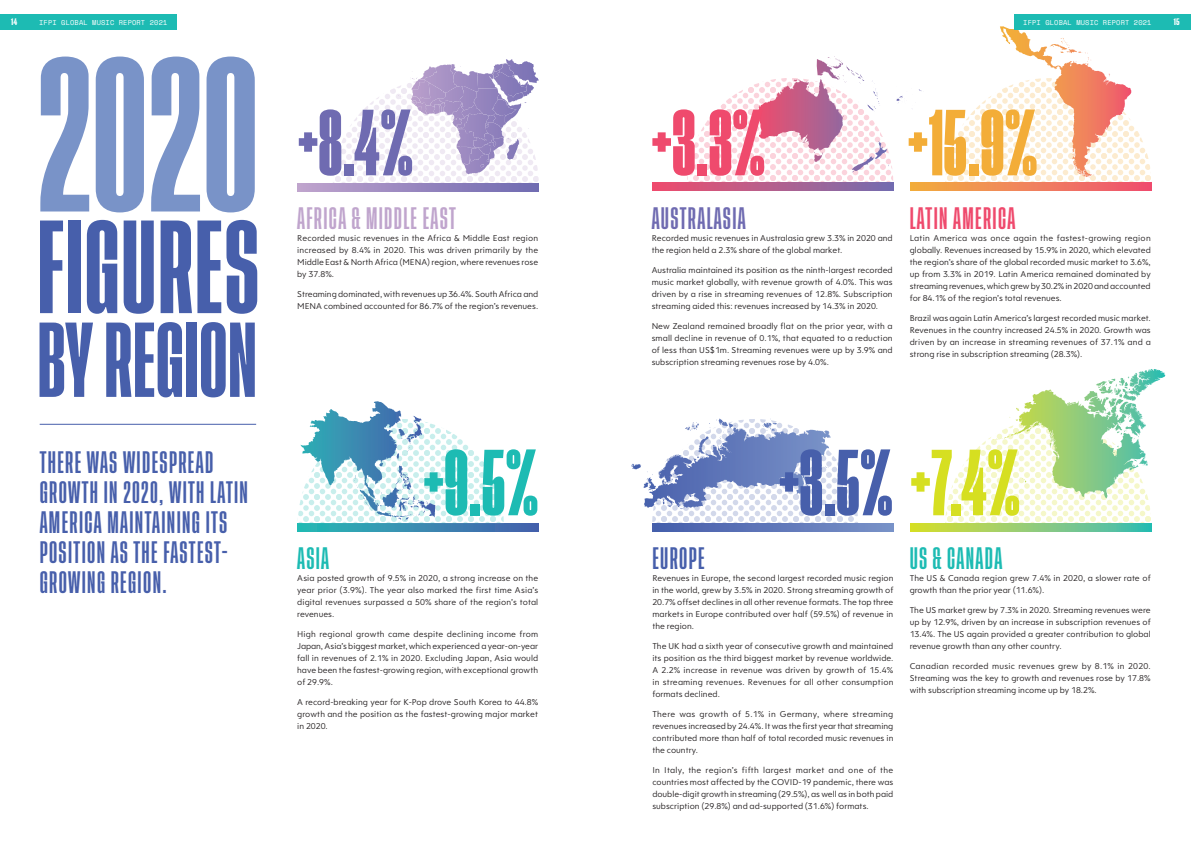
<style>
.page{position:relative;width:1191px;height:842px;background:#fff}
.page>*{position:absolute;margin:0;border:0;box-sizing:border-box;transform-origin:0 0}
.t1{font:700 162.9px "Tusker Grotesk 3700";color:#7993c8}
.t2{font:700 98px "Tusker Grotesk 3700";letter-spacing:.02em;color:#475fab}
.t3{font:700 78.6px "Tusker Grotesk 3700";letter-spacing:.01em;color:#475fab}
.Big_Number{font:69.3px "Tusker Grotesk 3800 Super";color:#475fab}
.Big_Number-2{font:69.3px "Tusker Grotesk 3800 Super";color:#f3ad38}
.Big_Number-3{font:69.3px "Tusker Grotesk 3800 Super";color:#1dbbb3}
.Big_Number-4{font:69.3px "Tusker Grotesk 3800 Super";color:#6f6bb1}
.Big_Number-5{font:69.3px "Tusker Grotesk 3800 Super";color:#ef4a6d}
.t4{font:600 23px/30px "Tusker Grotesk 3600";letter-spacing:.06em;color:#475fab}
.t5{font:600 23px "Tusker Grotesk 3600";letter-spacing:.06em;color:#c0a5cd}
.t6{font:600 23px "Tusker Grotesk 3600";letter-spacing:.06em;color:#1dbbb3}
.t7{font:600 23px "Tusker Grotesk 3600";letter-spacing:.06em;color:#ef4a6d}
.t8{font:600 23px "Tusker Grotesk 3600";letter-spacing:.06em;color:#6f6bb1}
.BODY{font:9px/12px "Clarika Pro Geo";color:#231f20;text-align:justify}
.t9{font:7px "Space Mono";letter-spacing:.02em;color:#fff}
.t10{font:600 7px "Tusker Grotesk 5600";color:#fff}
.s1{color:#d6df21}
</style>
<div class="page">
<hr style="left:40px;top:424px;width:216px;height:1px;background:#475fab">
<svg style="left:298px;top:523px;width:241px;height:9px;background:#388cb0"></svg>
<svg style="left:298px;top:419px;width:206px;height:104px"></svg>
<svg style="left:372px;top:401px;width:8px;height:12px"></svg>
<svg style="left:298px;top:183px;width:241px;height:9px;background:#9686be"></svg>
<svg style="left:333px;top:59px;width:206px;height:124px"></svg>
<div style="left:30px;top:14px;width:147px;height:16px;background:#1dbbb3"></div>
<div style="left:0;top:14px;width:28px;height:16px;background:#1dbbb3"></div>
<svg style="left:945px;top:78px;width:206px;height:104px"></svg>
<svg style="left:910px;top:182px;width:241px;height:9px;background:#f07f5a"></svg>
<svg style="left:1000px;top:26px;width:49px;height:40px"></svg>
<svg style="left:945px;top:419px;width:206px;height:104px"></svg>
<svg style="left:652px;top:182px;width:241px;height:9px;background:#b25e8d"></svg>
<svg style="left:910px;top:523px;width:241px;height:9px;background:#8ccc75"></svg>
<svg style="left:652px;top:523px;width:241px;height:9px;background:#5f77b8"></svg>
<svg style="left:1138px;top:369px;width:16px;height:13px"></svg>
<svg style="left:652px;top:419px;width:206px;height:104px"></svg>
<svg style="left:687px;top:56px;width:206px;height:126px"></svg>
<div style="left:1014px;top:14px;width:147px;height:16px;background:#1dbbb3"></div>
<div style="left:1162px;top:14px;width:29px;height:16px;background:#1dbbb3"></div>
<p class="t10" style="left:11px;top:18px;width:8px">14</p>
<p class="t9" style="left:39px;top:17px;width:130px">IFPI GLOBAL MUSIC REPORT 2021</p>
<p class="t9" style="left:1023px;top:17px;width:130px">IFPI GLOBAL MUSIC REPORT 2021</p>
<p class="t10" style="left:1173px;top:18px;width:7px">15</p>
<p class="t1" style="left:38px;top:40px;width:221px">2020</p>
<p class="t2" style="left:38px;top:210px;width:223px">FIGURES</p>
<p class="t3" style="left:38px;top:314px;width:221px">BY REGION</p>
<h2 class="t4" style="left:40px;top:448px;width:210px">THERE WAS WIDESPREAD<br>GROWTH IN 2020, WITH LATIN<br>AMERICA MAINTAINING ITS<br>POSITION AS THE FASTEST-<br>GROWING REGION.</h2>
<p class="Big_Number-4" style="left:298px;top:102px;width:117px">+8.4%</p>
<h2 class="t5" style="left:297px;top:204px;width:160px">AFRICA &amp; MIDDLE EAST</h2>
<p class="BODY" style="left:297px;top:232px;width:242px">Recorded music revenues in the Africa &amp; Middle East region increased by 8.4% in 2020. This was driven primarily by the Middle East &amp; North Africa (MENA) region, where revenues rose by 37.8%.</p>
<p class="BODY" style="left:297px;top:288px;width:242px">Streaming dominated, with revenues up 36.4%. South Africa and<br>MENA combined accounted for 86.7% of the region’s revenues.</p>
<p class="Big_Number-3" style="left:423px;top:442px;width:117px">+9.5%</p>
<h2 class="t6" style="left:297px;top:544px;width:33px">ASIA</h2>
<p class="BODY" style="left:297px;top:572px;width:242px">Asia posted growth of 9.5% in 2020, a strong increase on the year prior (3.9%). The year also marked the first time Asia’s digital revenues surpassed a 50% share of the region’s total revenues.</p>
<p class="BODY" style="left:297px;top:628px;width:242px">High regional growth came despite declining income from Japan, Asia’s biggest market, which experienced a year-on-year fall in revenues of 2.1% in 2020. Excluding Japan, Asia would have been the fastest-growing region, with exceptional growth of 29.9%.</p>
<p class="BODY" style="left:297px;top:696px;width:242px">A record-breaking year for K-Pop drove South Korea to 44.8% growth and the position as the fastest-growing major market in 2020.</p>
<p class="Big_Number-5" style="left:651px;top:102px;width:115px">+3.3%</p>
<h2 class="t8" style="left:651px;top:204px;width:96px">AUSTRALASIA</h2>
<p class="BODY" style="left:651px;top:232px;width:242px">Recorded music revenues in Australasia grew 3.3% in 2020 and the region held a 2.3% share of the global market.</p>
<p class="BODY" style="left:651px;top:264px;width:242px">Australia maintained its position as the ninth-largest recorded music market globally, with revenue growth of 4.0%. This was driven by a rise in streaming revenues of 12.8%. Subscription streaming aided this: revenues increased by 14.3% in 2020.</p>
<p class="BODY" style="left:651px;top:320px;width:242px">New Zealand remained broadly flat on the prior year, with a small decline in revenue of 0.1%, that equated to a reduction of less than US$1m. Streaming revenues were up by 3.9% and subscription streaming revenues rose by 4.0%.</p>
<p class="Big_Number-2" style="left:907px;top:102px;width:131px">+15.9%</p>
<h2 class="t7" style="left:909px;top:204px;width:107px">LATIN AMERICA</h2>
<p class="BODY" style="left:909px;top:232px;width:242px">Latin America was once again the fastest-growing region globally. Revenues increased by 15.9% in 2020, which elevated the region’s share of the global recorded music market to 3.6%, up from 3.3% in 2019. Latin America remained dominated by streaming revenues, which grew by 30.2% in 2020 and accounted for 84.1% of the region’s total revenues.</p>
<p class="BODY" style="left:909px;top:312px;width:242px">Brazil was again Latin America’s largest recorded music market.<br>Revenues in the country increased 24.5% in 2020. Growth was driven by an increase in streaming revenues of 37.1% and a strong rise in subscription streaming (28.3%).</p>
<p class="Big_Number" style="left:778px;top:442px;width:243px">+3.5% <span class="s1">+7.4%</span></p>
<h2 class="t4" style="left:652px;top:544px;width:54px">EUROPE</h2>
<p class="BODY" style="left:652px;top:572px;width:242px">Revenues in Europe, the second largest recorded music region in the world, grew by 3.5% in 2020. Strong streaming growth of 20.7% offset declines in all other revenue formats. The top three markets in Europe contributed over half (59.5%) of revenue in the region.</p>
<p class="BODY" style="left:652px;top:640px;width:242px">The UK had a sixth year of consecutive growth and maintained its position as the third biggest market by revenue worldwide.<br>A 2.2% increase in revenue was driven by growth of 15.4% in streaming revenues. Revenues for all other consumption formats declined.</p>
<p class="BODY" style="left:652px;top:708px;width:242px">There was growth of 5.1% in Germany, where streaming revenues increased by 24.4%. It was the first year that streaming contributed more than half of total recorded music revenues in the country.</p>
<p class="BODY" style="left:652px;top:763px;width:242px">In Italy, the region’s fifth largest market and one of the countries most affected by the COVID-19 pandemic, there was double-digit growth in streaming (29.5%), as well as in both paid subscription (29.8%) and ad-supported (31.6%) formats.</p>
<h2 class="t6" style="left:909px;top:544px;width:94px">US &amp; CANADA</h2>
<p class="BODY" style="left:909px;top:572px;width:242px">The US &amp; Canada region grew 7.4% in 2020, a slower rate of growth than the prior year (11.6%).</p>
<p class="BODY" style="left:909px;top:604px;width:242px">The US market grew by 7.3% in 2020. Streaming revenues were up by 12.9%, driven by an increase in subscription revenues of 13.4%. The US again provided a greater contribution to global revenue growth than any other country.</p>
<p class="BODY" style="left:909px;top:660px;width:242px">Canadian recorded music revenues grew by 8.1% in 2020.<br>Streaming was the key to growth and revenues rose by 17.8% with subscription streaming income up by 18.2%.</p>
</div>
